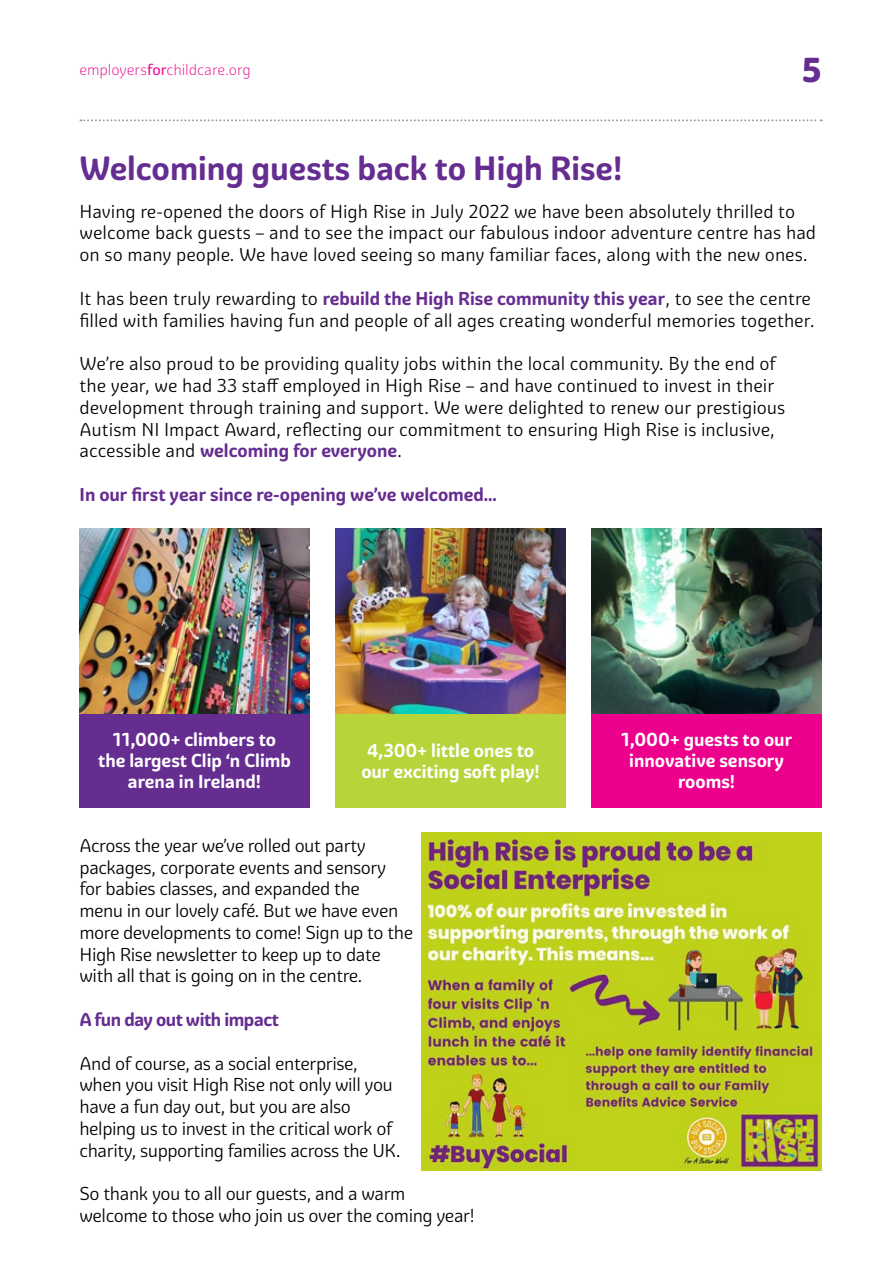
<style>
.page{position:relative;width:893px;height:1263px;background:#fff}
.page>*{position:absolute;margin:0;border:0;box-sizing:border-box;transform-origin:0 0}
.t1{font:800 33.6px "Graviola Soft";color:#662d91}
.t2{font:700 32.7px "Graviola Soft";color:#662d91}
.t3{font:18.15px/21.8px "Graviola Soft";letter-spacing:-.005em;color:#000}
.t4{font:18.15px/21.8px "Graviola Soft";letter-spacing:-.025em;color:#000}
.t5{font:700 18.15px/21.1px "Graviola Soft";color:#fff;text-align:center}
.t6{font:700 18.15px "Graviola Soft";letter-spacing:-.005em;color:#662d91}
.t7{font:700 18.15px "Graviola Soft";letter-spacing:-.025em;color:#662d91}
.t8{font:300 15px "Graviola Soft";letter-spacing:-.005em;color:#ec008c}
.s1{font-weight:400}
.s2{font-weight:700;color:#662d91}
</style>
<div class="page">
<svg style="left:80px;top:119px;width:742px;height:2px"></svg>
<img style="left:80px;top:528px;width:230px;height:186px">
<img style="left:336px;top:528px;width:230px;height:186px">
<img style="left:592px;top:528px;width:230px;height:186px">
<div style="left:80px;top:714px;width:230px;height:94px;background:#662d91"></div>
<div style="left:336px;top:714px;width:230px;height:94px;background:#b7d43b"></div>
<div style="left:592px;top:714px;width:230px;height:94px;background:#ec008c"></div>
<img style="left:421px;top:833px;width:401px;height:337px">
<p class="t8" style="left:80px;top:61px;width:173px">employers<span class="s1">for</span>childcare.org</p>
<h1 class="t1" style="left:802px;top:48px;width:21px">5</h1>
<h2 class="t2" style="left:80px;top:148px;width:544px">Welcoming guests back to High Rise!</h2>
<p class="t3" style="left:80px;top:201px;width:738px">Having re-opened the doors of High Rise in July 2022 we have been absolutely thrilled to welcome back guests – and to see the impact our fabulous indoor adventure centre has had on so many people. We have loved seeing so many familiar faces, along with the new ones.</p>
<p class="t3" style="left:80px;top:288px;width:737px">It has been truly rewarding to <span class="s2">rebuild the High Rise community this year</span>, to see the centre filled with families having fun and people of all ages creating wonderful memories together.</p>
<p class="t3" style="left:80px;top:353px;width:707px">We’re also proud to be providing quality jobs within the local community. By the end of the year, we had 33 staff employed in High Rise – and have continued to invest in their development through training and support. We were delighted to renew our prestigious Autism NI Impact Award, reflecting our commitment to ensuring High Rise is inclusive, accessible and <span class="s2">welcoming for everyone</span>.</p>
<p class="t6" style="left:80px;top:483px;width:419px">In our first year since re-opening we’ve welcomed…</p>
<p class="t5" style="left:98px;top:729px;width:194px">11,000+ climbers to the largest Clip ‘n Climb arena in Ireland!</p>
<p class="t5" style="left:361px;top:739px;width:180px">4,300+ little ones to our exciting soft play!</p>
<p class="t5" style="left:621px;top:729px;width:173px">1,000+ guests to our innovative sensory rooms!</p>
<p class="t4" style="left:80px;top:835px;width:335px">Across the year we’ve rolled out party packages, corporate events and sensory for babies classes, and expanded the<br>menu in our lovely café. But we have even more developments to come! Sign up to the High Rise newsletter to keep up to date with all that is going on in the centre.</p>
<p class="t7" style="left:80px;top:1008px;width:201px">A fun day out with impact</p>
<p class="t4" style="left:80px;top:1052px;width:323px">And of course, as a social enterprise, when you visit High Rise not only will you have a fun day out, but you are also helping us to invest in the critical work of charity, supporting families across the UK.</p>
<p class="t4" style="left:80px;top:1183px;width:397px">So thank you to all our guests, and a warm welcome to those who join us over the coming year!</p>
</div>
